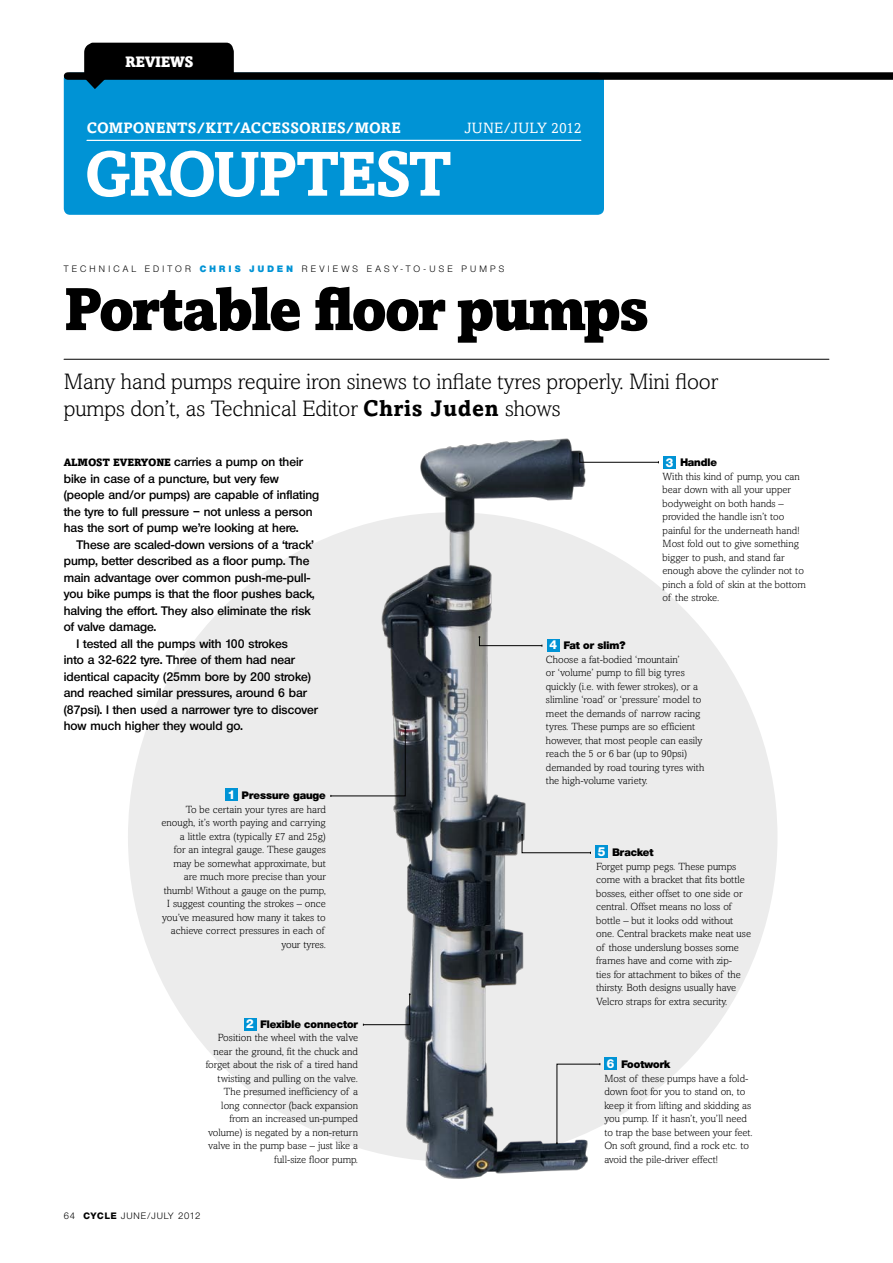
<style>
.page{position:relative;width:893px;height:1263px;background:#fff}
.page>*{position:absolute;margin:0;border:0;box-sizing:border-box;transform-origin:0 0}
._1stPara{font:700 63px "Amasis";letter-spacing:-.04em;color:#fff}
.t1{font:900 60px "Amasis";letter-spacing:-.05em;color:#000}
.t2{font:300 22.5px/27px "Amasis";letter-spacing:-.005em;color:#000}
.t3{font:700 15px "Amasis";letter-spacing:.015em;color:#fff}
.t4{font:15px "Amasis";letter-spacing:.02em;color:#fff}
._1stPara-2{font:900 15px "Amasis";color:#fff}
.Answer_2ndPara{font:600 12px/16.5px "Olnova";color:#000}
.t5{font:800 12px "Olnova";color:#fff}
.Answer_2ndPara-2{font:300 10.5px/13.5px "Amasis";color:#000}
.Answer_2ndPara-3{font:800 10.5px "Olnova";color:#000}
.t6{font:9px "Olnova";letter-spacing:.36em;color:#000}
.t7{font:9px "Olnova";letter-spacing:.1em;color:#000}
.s1{font-weight:800;color:#0093d5}
.s2{font-weight:700}
.s3{font-family:"Amasis";font-weight:900;font-size:10.5px}
.s4{font-weight:800}
</style>
<div class="page">
<div style="left:62px;top:71px;width:543px;height:145px;background:#0093d5;border-radius:8px"></div>
<div style="left:61px;top:70px;width:546px;height:148px;border:3px solid #fff;border-radius:8px"></div>
<div style="left:68px;top:72px;width:825px;height:8px;background:#000"></div>
<div style="left:64px;top:33px;width:565px;height:39px;background:#fff"></div>
<hr style="left:87px;top:140px;width:494px;height:1px;background:#fff">
<svg style="left:84px;top:43px;width:150px;height:46px"></svg>
<div style="left:128px;top:512px;width:649px;height:650px;background:#ececec;border-radius:50%"></div>
<hr style="left:64px;top:359px;width:765px;height:1px;background:#000">
<img style="left:381px;top:438px;width:207px;height:741px">
<svg style="left:330px;top:727px;width:76px;height:70px"></svg>
<svg style="left:363px;top:993px;width:48px;height:33px"></svg>
<svg style="left:478px;top:636px;width:65px;height:11px"></svg>
<svg style="left:521px;top:834px;width:70px;height:20px"></svg>
<svg style="left:556px;top:1063px;width:45px;height:81px"></svg>
<svg style="left:579px;top:453px;width:80px;height:10px"></svg>
<div style="left:225px;top:788px;width:13px;height:13px;background:#0093d5"></div>
<div style="left:663px;top:456px;width:13px;height:13px;background:#0093d5"></div>
<div style="left:547px;top:639px;width:13px;height:12px;background:#0093d5"></div>
<div style="left:595px;top:845px;width:13px;height:13px;background:#0093d5"></div>
<div style="left:604px;top:1057px;width:13px;height:13px;background:#0093d5"></div>
<div style="left:244px;top:1017px;width:12px;height:13px;background:#0093d5"></div>
<p class="_1stPara-2" style="left:125px;top:52px;width:11px">REV</p>
<p class="_1stPara-2" style="left:155px;top:52px;width:38px">IEWS</p>
<p class="t3" style="left:87px;top:118px;width:316px">COMPONENTS/KIT/ACCESSORIES/MORE</p>
<p class="t4" style="left:464px;top:119px;width:119px">JUNE/JULY 2012</p>
<p class="_1stPara" style="left:84px;top:136px;width:369px">GROUPTEST</p>
<p class="t6" style="left:64px;top:263px;width:442px">TECHNICAL EDIT OR <span class="s1">chris juden</span> REVIEWS EASY-T O-USE PUMPS</p>
<p class="t1" style="left:64px;top:272px;width:587px">Portable floor pumps</p>
<p class="t2" style="left:64px;top:367px;width:656px">Many hand pumps require iron sinews to inflate tyres properly. Mini floor pumps don’t, as Technical Editor <span class="s2">CHRIS JUDEN</span> shows</p>
<p class="Answer_2ndPara" style="left:64px;top:454px;width:257px"><span class="s3">Almost everyone</span> carries a pump on their bike in case of a puncture, but very few (people and/or pumps) are capable of inflating the tyre to full pressure – not unless a person has the sort of pump we’re looking at here.</p>
<p class="Answer_2ndPara" style="left:64px;top:536px;width:252px;text-indent:13px">These are scaled-down versions of a ‘track’ pump, better described as a floor pump. The main advantage over common push-me-pull&shy;you bike pumps is that the floor pushes back, halving the effort. They also eliminate the risk of valve damage.</p>
<p class="Answer_2ndPara" style="left:64px;top:635px;width:256px;text-indent:13px">I tested all the pumps with 100 strokes<br>into a 32-622 tyre. Three of them had near identical capacity (25mm bore by 200 stroke) and reached similar pressures, around 6 bar (87psi). I then used a narrower tyre to discover how much higher they would go.</p>
<p class="t5" style="left:228px;top:787px;width:9px">1</p>
<p class="Answer_2ndPara-3" style="left:242px;top:789px;width:85px">Pressure gauge</p>
<p class="Answer_2ndPara-2" style="left:162px;top:802px;width:166px;text-align:right">To be certain your tyres are hard enough, it’s worth paying and carrying a little extra (typically £7 and 25g)<br>for an integral gauge. These gauges may be somewhat approximate, but are much more precise than your thumb! Without a gauge on the pump,<br>I suggest counting the strokes – once you’ve measured how many it takes to achieve correct pressures in each of your tyres.</p>
<p class="t5" style="left:246px;top:1017px;width:9px">2</p>
<p class="Answer_2ndPara-3" style="left:261px;top:1017px;width:99px">Flexible connector</p>
<p class="Answer_2ndPara-2" style="left:206px;top:1031px;width:154px;text-align:right">Position the wheel with the valve near the ground, fit the chuck and forget about the risk of a tired hand twisting and pulling on the valve.<br>The presumed inefficiency of a long connector (back expansion from an increased un-pumped volume) is negated by a non-return valve in the pump base – just like a full-size floor pump.</p>
<p class="t7" style="left:64px;top:1210px;width:138px">64 <span class="s4">CYCLE</span> JUNE/JULY 2012</p>
<p class="t5" style="left:666px;top:455px;width:9px">3</p>
<p class="Answer_2ndPara-3" style="left:680px;top:456px;width:38px">Handle</p>
<p class="Answer_2ndPara-2" style="left:663px;top:469px;width:145px">With this kind of pump, you can bear down with all your upper bodyweight on both hands – provided the handle isn’t too painful for the underneath hand!<br>Most fold out to give something bigger to push, and stand far enough above the cylinder not to pinch a fold of skin at the bottom of the stroke.</p>
<p class="t5" style="left:549px;top:638px;width:9px">4</p>
<p class="Answer_2ndPara-3" style="left:564px;top:639px;width:63px">Fat or slim?</p>
<p class="Answer_2ndPara-2" style="left:546px;top:653px;width:160px">Choose a fat-bodied ‘mountain’<br>or ‘volume’ pump to fill big tyres quickly (i.e. with fewer strokes), or a slimline ‘road’ or ‘pressure’ model to meet the demands of narrow racing tyres. These pumps are so efficient however, that most people can easily reach the 5 or 6 bar (up to 90psi) demanded by road touring tyres with the high-volume variety.</p>
<p class="t5" style="left:598px;top:844px;width:9px">5</p>
<p class="Answer_2ndPara-3" style="left:612px;top:846px;width:43px">Bracket</p>
<p class="Answer_2ndPara-2" style="left:596px;top:859px;width:156px">Forget pump pegs. These pumps come with a bracket that fits bottle bosses, either offset to one side or central. Offset means no loss of bottle – but it looks odd without one. Central brackets make neat use of those underslung bosses some frames have and come with zip-<br>ties for attachment to bikes of the thirsty. Both designs usually have Velcro straps for extra security.</p>
<p class="t5" style="left:607px;top:1056px;width:9px">6</p>
<p class="Answer_2ndPara-3" style="left:621px;top:1058px;width:50px">Footwork</p>
<p class="Answer_2ndPara-2" style="left:604px;top:1071px;width:150px">Most of these pumps have a fold&shy;down foot for you to stand on, to keep it from lifting and skidding as you pump. If it hasn’t, you’ll need to trap the base between your feet.<br>On soft ground, find a rock etc. to avoid the pile-driver effect!</p>
</div>
